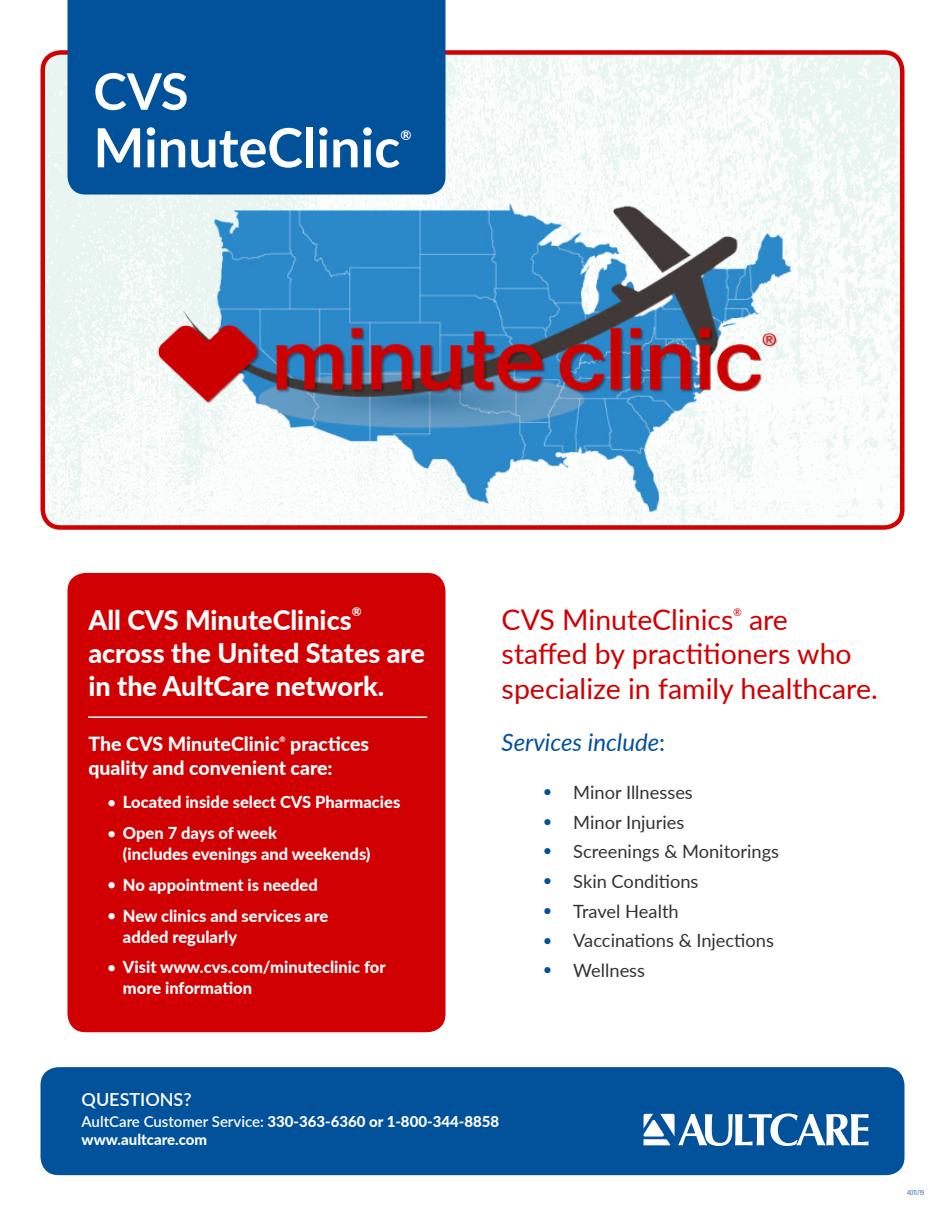
<style>
.page{position:relative;width:945px;height:1215px;background:#fff}
.page>*{position:absolute;margin:0;border:0;box-sizing:border-box;transform-origin:0 0}
.t1{font:700 54px "Lato";color:#fff}
.t2{font:700 50.4px "Lato";color:#fff}
.t3{font:28.5px/34.5px "Lato";color:#d10003}
.t4{font:800 27px/33px "Lato";color:#fff}
.t5{font:italic 24px "Lato";color:#01519b}
.t6{font:800 19.5px/24px "Lato";color:#fff}
.t7{font:18.3px "Lato";color:#323332}
.t8{font:600 18px "Lato";color:#fff}
.t9{font:800 16.5px/21px "Lato";color:#fff}
.t10{font:800 15px "Lato";color:#fff}
.t11{font:700 13.5px "Lato";color:#fff}
.t12{font:800 12px "Lato";color:#fff}
.t13{font:10.5px "Lato";color:#d10003}
.t14{font:300 7.5px "Acumin Pro Cond";letter-spacing:-.005em;color:#01519b}
.t15{font:800 7.5px "Lato";color:#fff}
.s1{font-size:13.5px}
.s2{font-style:normal}
.s3{font-size:16.5px;color:#01519b}
.s4{font-weight:600}
</style>
<div class="page">
<svg style="left:45px;top:55px;width:857px;height:470px"></svg>
<div style="left:40px;top:1067px;width:864px;height:108px;background:#01519b;border-radius:18px"></div>
<svg style="left:643px;top:1113px;width:226px;height:33px"></svg>
<div style="left:68px;top:573px;width:378px;height:459px;background:#d10003;border-radius:18px"></div>
<hr style="left:88px;top:716px;width:339px;height:2px;background:#fff">
<img style="left:143px;top:133px;width:720px;height:392px">
<div style="left:40px;top:50px;width:864px;height:480px;border:4px solid #d10003;border-radius:18px"></div>
<div style="left:68px;top:0;width:378px;height:195px;background:#01519b"></div>
<p class="t2" style="left:93px;top:54px;width:97px">CVS</p>
<p class="t1" style="left:93px;top:108px;width:308px">MinuteClinic</p>
<p class="t11" style="left:400px;top:125px;width:13px">®</p>
<p class="t4" style="left:88px;top:602px;width:265px">All CVS MinuteClinics</p>
<p class="t12" style="left:352px;top:603px;width:11px">®</p>
<p class="t4" style="left:88px;top:635px;width:338px">across the United States are in the AultCare network.</p>
<p class="t6" style="left:88px;top:731px;width:282px;text-indent:202px">practices quality and convenient care:</p>
<p class="t9" style="left:108px;top:791px;width:294px"><span class="s1">•</span> Located inside select CVS Pharmacies</p>
<p class="t9" style="left:123px;top:822px;width:249px;text-indent:-15px"><span class="s1">•</span> Open 7 days of week<br>(includes evenings and weekends)</p>
<p class="t9" style="left:108px;top:874px;width:211px"><span class="s1">•</span> No appointment is needed</p>
<p class="t9" style="left:123px;top:904px;width:207px;text-indent:-15px"><span class="s1">•</span> New clinics and services are added regularly</p>
<p class="t9" style="left:123px;top:956px;width:264px;text-indent:-15px"><span class="s1">•</span> Visit www.cvs.com/minuteclinic for more information</p>
<p class="t6" style="left:88px;top:731px;width:193px">The CVS MinuteClinic</p>
<p class="t15" style="left:279px;top:733px;width:8px">®</p>
<p class="t3" style="left:502px;top:601px;width:233px">CVS MinuteClinics</p>
<p class="t13" style="left:733px;top:605px;width:10px">®</p>
<p class="t3" style="left:502px;top:601px;width:378px;text-indent:247px">are staffed by practitioners who specialize in family healthcare.</p>
<p class="t5" style="left:502px;top:726px;width:165px">Services include<span class="s2">:</span></p>
<p class="t7" style="left:543px;top:779px;width:152px"><span class="s3">•</span> Minor Illnesses</p>
<p class="t7" style="left:543px;top:809px;width:143px"><span class="s3">•</span> Minor Injuries</p>
<p class="t7" style="left:543px;top:839px;width:238px"><span class="s3">•</span> Screenings &amp; Monitorings</p>
<p class="t7" style="left:543px;top:868px;width:157px"><span class="s3">•</span> Skin Conditions</p>
<p class="t7" style="left:543px;top:898px;width:137px"><span class="s3">•</span> Travel Health</p>
<p class="t7" style="left:543px;top:928px;width:233px"><span class="s3">•</span> Vaccinations &amp; Injections</p>
<p class="t7" style="left:543px;top:957px;width:104px"><span class="s3">•</span> Wellness</p>
<p class="t8" style="left:82px;top:1087px;width:112px">QUESTIONS?</p>
<p class="t10" style="left:82px;top:1111px;width:419px"><span class="s4">AultCare Customer Service:</span> 330-363-6360 or 1-800-344-8858</p>
<p class="t10" style="left:82px;top:1129px;width:127px">www.aultcare.com</p>
<p class="t14" style="left:907px;top:1188px;width:19px">4011/19</p>
</div>
